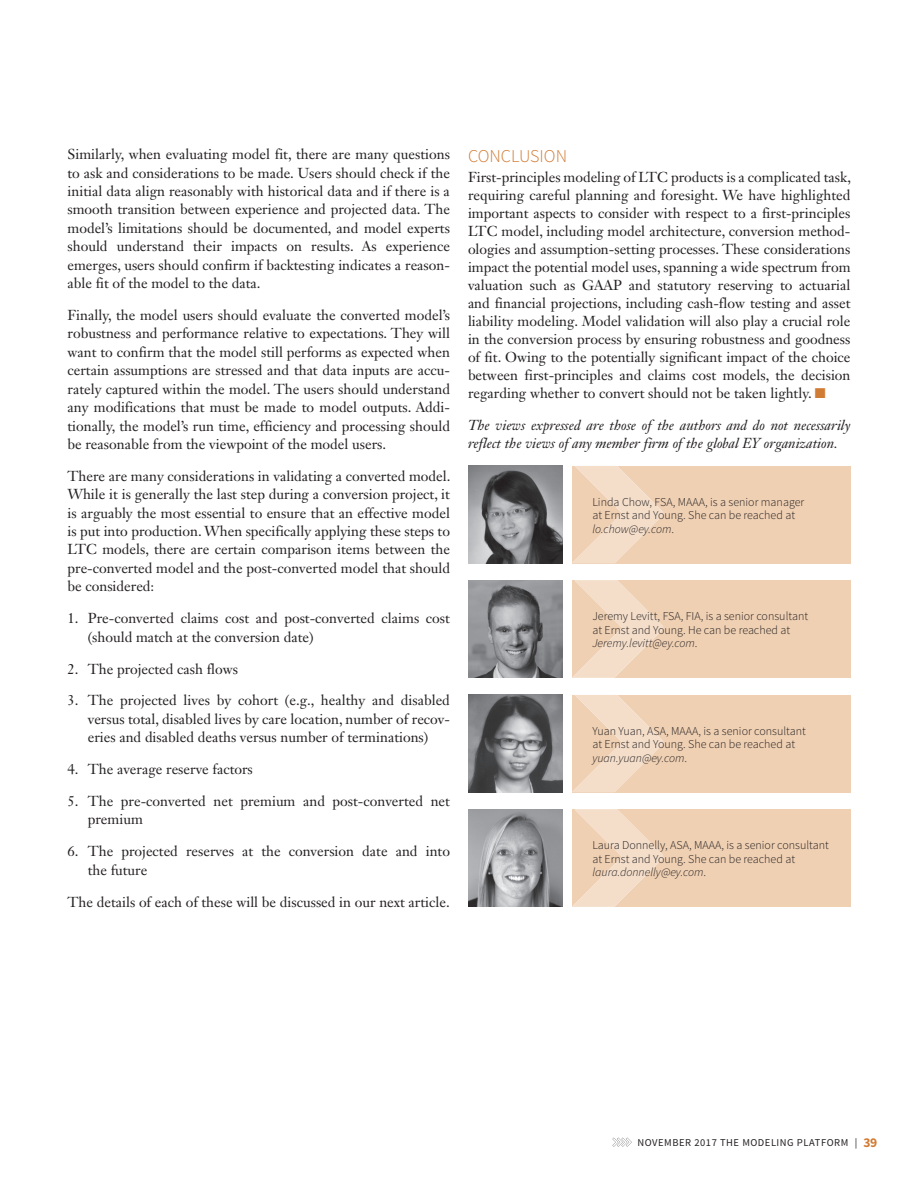
<style>
.page{position:relative;width:918px;height:1188px;background:#fff}
.page>*{position:absolute;margin:0;border:0;box-sizing:border-box;transform-origin:0 0}
.t1{font:300 18px "Source Sans Pro";color:#d17c35}
.t2{font:14.25px/18.5px "Janson Text LT Std";color:#231f20;text-align:justify}
.t3{font:italic 14.25px/18px "Janson Text LT Std";color:#231f20}
.t4{font:300 12px/13.5px "Source Sans Pro";color:#231f20}
.t5{font:10.5px "Source Sans Pro";letter-spacing:.05em;color:#231f20}
.s1{color:#d17c35}
.s2{font-style:italic}
.s3{font-weight:700;font-size:13.5px;color:#d17c35}
</style>
<div class="page">
<svg style="left:612px;top:1138px;width:20px;height:9px"></svg>
<div style="left:572px;top:466px;width:278px;height:97px;background:#efd0b3"></div>
<img style="left:468px;top:466px;width:94px;height:97px">
<svg style="left:572px;top:466px;width:91px;height:97px"></svg>
<div style="left:572px;top:580px;width:278px;height:98px;background:#efd0b3"></div>
<img style="left:468px;top:580px;width:94px;height:98px">
<svg style="left:572px;top:580px;width:91px;height:98px"></svg>
<div style="left:572px;top:695px;width:278px;height:97px;background:#efd0b3"></div>
<img style="left:468px;top:695px;width:94px;height:97px">
<svg style="left:572px;top:695px;width:91px;height:97px"></svg>
<div style="left:572px;top:809px;width:278px;height:98px;background:#efd0b3"></div>
<img style="left:468px;top:809px;width:94px;height:98px">
<svg style="left:572px;top:809px;width:91px;height:98px"></svg>
<p class="t2" style="left:68px;top:145px;width:384px">Similarly, when evaluating model fit, there are many questions to ask and considerations to be made. Users should check if the initial data align reasonably with historical data and if there is a smooth transition between experience and projected data. The model’s limitations should be documented, and model experts should understand their impacts on results. As experience emerges, users should confirm if backtesting indicates a reason&shy;able fit of the model to the data.</p>
<p class="t2" style="left:68px;top:306px;width:384px">Finally, the model users should evaluate the converted model’s robustness and performance relative to expectations. They will want to confirm that the model still performs as expected when certain assumptions are stressed and that data inputs are accu&shy;rately captured within the model. The users should understand any modifications that must be made to model outputs. Addi&shy;tionally, the model’s run time, efficiency and processing should be reasonable from the viewpoint of the model users.</p>
<p class="t2" style="left:68px;top:467px;width:385px">There are many considerations in validating a converted model.<br>While it is generally the last step during a conversion project, it is arguably the most essential to ensure that an effective model is put into production. When specifically applying these steps to LTC models, there are certain comparison items between the pre- converted model and the post- converted model that should be considered:</p>
<p class="t2" style="left:88px;top:609px;width:364px;text-indent:-20px">1. Pre- converted claims cost and post- converted claims cost (should match at the conversion date)</p>
<p class="t2" style="left:68px;top:659px;width:172px">2. The projected cash flows</p>
<p class="t2" style="left:88px;top:691px;width:364px;text-indent:-20px">3. The projected lives by cohort (e.g., healthy and disabled versus total, disabled lives by care location, number of recov&shy;eries and disabled deaths versus number of terminations)</p>
<p class="t2" style="left:68px;top:760px;width:187px">4. The average reserve factors</p>
<p class="t2" style="left:88px;top:792px;width:364px;text-indent:-20px">5. The pre- converted net premium and post- converted net premium</p>
<p class="t2" style="left:88px;top:842px;width:364px;text-indent:-20px">6. The projected reserves at the conversion date and into the future</p>
<p class="t2" style="left:68px;top:892px;width:384px">The details of each of these will be discussed in our next article.</p>
<p class="t1" style="left:468px;top:145px;width:101px">CONCLUSION</p>
<p class="t2" style="left:468px;top:168px;width:385px;line-height:18px">First- principles modeling of LTC products is a complicated task, requiring careful planning and foresight. We have highlighted important aspects to consider with respect to a first- principles LTC model, including model architecture, conversion method&shy;ologies and assumption- setting processes. These considerations impact the potential model uses, spanning a wide spectrum from valuation such as GAAP and statutory reserving to actuarial and financial projections, including cash-flow testing and asset liability modeling. Model validation will also play a crucial role in the conversion process by ensuring robustness and goodness of fit. Owing to the potentially significant impact of the choice between first- principles and claims cost models, the decision regarding whether to convert should not be taken lightly. <span class="s1">■</span></p>
<p class="t3" style="left:468px;top:416px;width:384px">The views expressed are those of the authors and do not necessarily reflect the views of any member firm of the global EY organization.</p>
<p class="t4" style="left:592px;top:495px;width:213px">Linda Chow, FSA, MAAA, is a senior manager at Ernst and Young. She can be reached at <span class="s2">lo.chow@ey.com</span>.</p>
<p class="t4" style="left:592px;top:609px;width:217px">Jeremy Levitt, FSA, FIA, is a senior consultant at Ernst and Young. He can be reached at<br><span class="s2">Jeremy.levitt@ey.com</span>.</p>
<p class="t4" style="left:592px;top:724px;width:215px">Yuan Yuan, ASA, MAAA, is a senior consultant at Ernst and Young. She can be reached at <span class="s2">yuan.yuan@ey.com</span>.</p>
<p class="t4" style="left:592px;top:838px;width:238px">Laura Donnelly, ASA, MAAA, is a senior consultant at Ernst and Young. She can be reached at <span class="s2">laura.donnelly@ey.com</span>.</p>
<p class="t5" style="left:638px;top:1136px;width:241px">NOVEMBER 2017 THE MODELING PLATFORM | <span class="s3">39</span></p>
</div>
